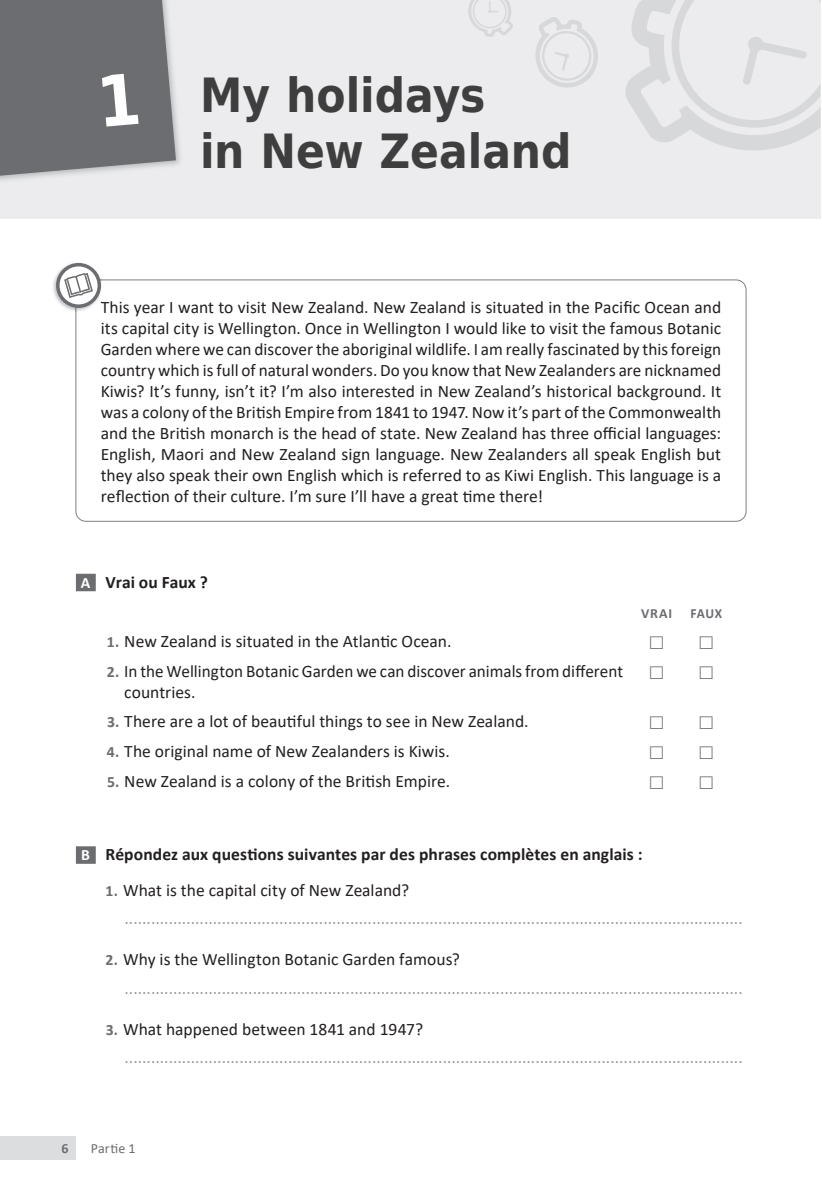
<style>
.page{position:relative;width:822px;height:1194px;background:#fff}
.page>*{position:absolute;margin:0;border:0;box-sizing:border-box;transform-origin:0 0}
.t1{font:700 47.25px/56px "DejaVu Sans Condensed";color:#3e3e3f}
.t2{font:17.5px/21px "Calibri";color:#231f20;text-align:justify}
.t3{font:17.5px/28.3px "Calibri";color:#939598}
.t4{font:700 17.5px "Calibri";letter-spacing:.005em;color:#231f20}
.t5{font:14px "Calibri";color:#6c6d70}
.t6{font:700 14px "Calibri";letter-spacing:.05em;color:#6c6d70}
.t7{font:700 14px "Calibri";letter-spacing:.05em;color:#6c6d70;scale:.96 1}
.s1{font-size:15.75px;color:#fff}
.s2{font-weight:700;font-size:15.75px;color:#6c6d70}
.s3{color:#231f20}
</style>
<div class="page">
<div style="left:0;top:1136px;width:76px;height:24px;background:#dcdddf"></div>
<div style="left:0;top:0;width:820px;height:219px;background:#ececee"></div>
<svg style="left:75px;top:279px;width:671px;height:242px"></svg>
<div style="left:76px;top:573px;width:20px;height:18px;background:#6c6d70"></div>
<div style="left:76px;top:846px;width:20px;height:17px;background:#6c6d70"></div>
<img style="left:53px;top:262px;width:47px;height:49px">
<img style="left:75px;top:279px;width:27px;height:33px">
<svg style="left:58px;top:264px;width:41px;height:42px"></svg>
<div style="left:56px;top:263px;width:45px;height:45px;border:4px solid #6c6d70;border-radius:50%"></div>
<svg style="left:64px;top:273px;width:29px;height:25px"></svg>
<svg style="left:535px;top:17px;width:63px;height:70px"></svg>
<svg style="left:468px;top:0;width:45px;height:37px"></svg>
<svg style="left:626px;top:0;width:195px;height:150px"></svg>
<svg style="left:0;top:0;width:176px;height:179px;background:#77787a"></svg>
<h1 class="t1" style="left:200px;top:66px;width:373px">My holidays<br>in New Zealand</h1>
<p class="t2" style="left:101px;top:296px;width:622px">This year I want to visit New Zealand. New Zealand is situated in the Pacific Ocean and its capital city is Wellington. Once in Wellington I would like to visit the famous Botanic Garden where we can discover the aboriginal wildlife. I am really fascinated by this foreign country which is full of natural wonders. Do you know that New Zealanders are nicknamed Kiwis? It’s funny, isn’t it? I’m also interested in New Zealand’s historical background. It was a colony of the British Empire from 1841 to 1947. Now it’s part of the Commonwealth and the British monarch is the head of state. New Zealand has three official languages:<br>English, Maori and New Zealand sign language. New Zealanders all speak English but they also speak their own English which is referred to as Kiwi English. This language is a reflection of their culture. I’m sure I’ll have a great time there!</p>
<p class="t4" style="left:81px;top:569px;width:128px"><span class="s1">A</span> Vrai ou Faux ?</p>
<p class="t2" style="left:107px;top:630px;width:346px"><span class="s2">1.</span> New Zealand is situated in the Atlantic Ocean.</p>
<p class="t2" style="left:124px;top:660px;width:500px;text-indent:-18px"><span class="s2">2.</span> In the Wellington Botanic Garden we can discover animals from different countries.</p>
<p class="t2" style="left:107px;top:710px;width:423px"><span class="s2">3.</span> There are a lot of beautiful things to see in New Zealand.</p>
<p class="t2" style="left:107px;top:740px;width:344px"><span class="s2">4.</span> The original name of New Zealanders is Kiwis.</p>
<p class="t2" style="left:107px;top:770px;width:344px"><span class="s2">5.</span> New Zealand is a colony of the British Empire.</p>
<p class="t6" style="left:641px;top:603px;width:32px">VRAI</p>
<p class="t7" style="left:690px;top:603px;width:35px">FAUX</p>
<p class="t4" style="left:81px;top:842px;width:562px"><span class="s1">B</span> Répondez aux questions suivantes par des phrases complètes en anglais :</p>
<p class="t3" style="left:124px;top:875px;width:619px;text-indent:-19px"><span class="s2">1.</span> <span class="s3">What is the capital city of New Zealand? </span>............................................................................................................................................</p>
<p class="t3" style="left:124px;top:944px;width:619px;text-indent:-19px"><span class="s2">2.</span> <span class="s3">Why is the Wellington Botanic Garden famous? </span>............................................................................................................................................</p>
<p class="t3" style="left:124px;top:1014px;width:619px;text-indent:-19px"><span class="s2">3.</span> <span class="s3">What happened between 1841 and 1947? </span>............................................................................................................................................</p>
<p class="t6" style="left:61px;top:1138px;width:9px">6</p>
<p class="t5" style="left:91px;top:1138px;width:46px">Partie 1</p>
</div>
